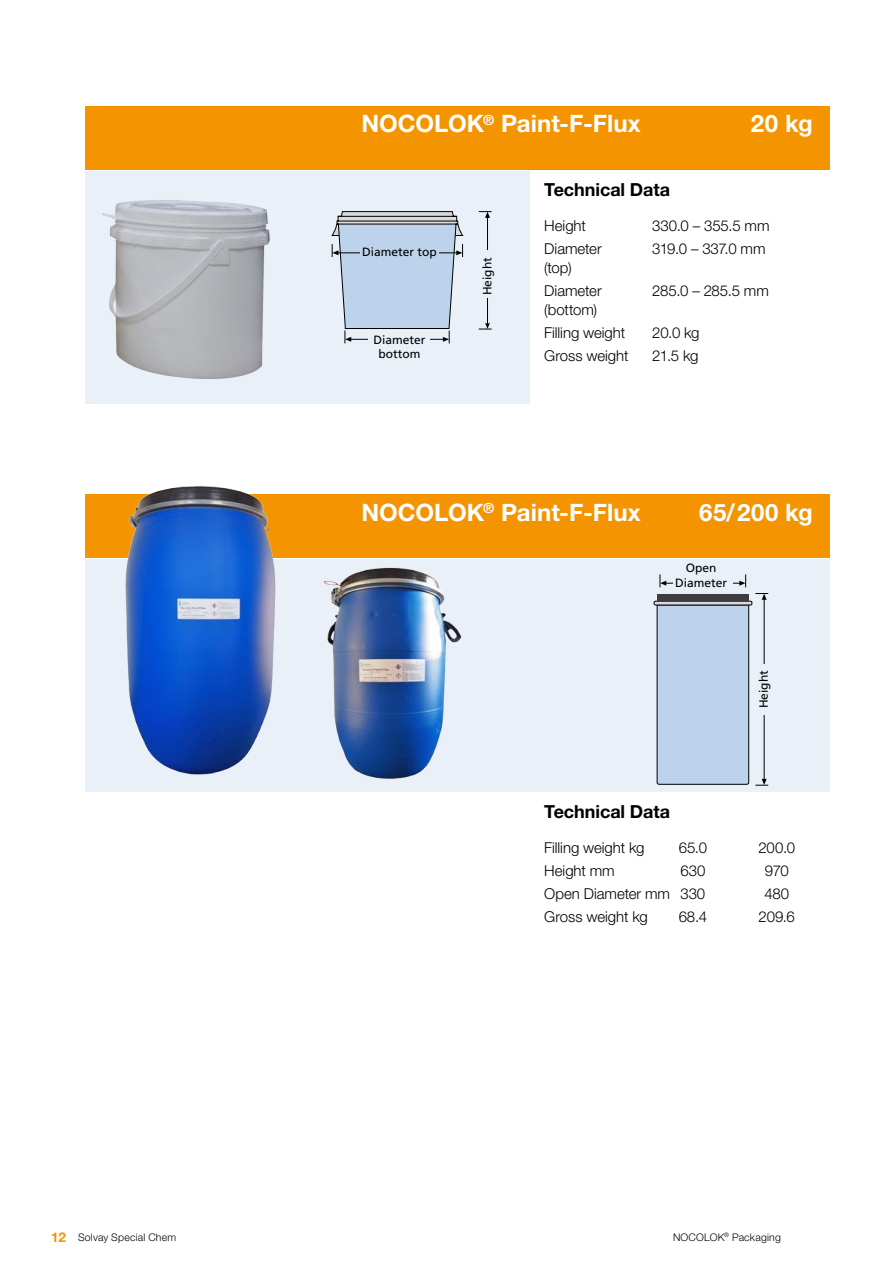
<style>
.page{position:relative;width:893px;height:1263px;background:#fff}
.page>*{position:absolute;margin:0;border:0;box-sizing:border-box;transform-origin:0 0}
.t1{font:700 24px "Helvetica Neue LT Std";color:#fff}
.t2{font:700 18px "Helvetica Neue LT Std";letter-spacing:-.005em;color:#000}
.t3{font:300 15px/23px "Helvetica Neue LT Std";letter-spacing:-.005em;color:#000}
.t4{font:700 13.5px "Helvetica Neue LT Std";color:#f39400}
.t5{font:12px/14.4px "Frutiger";color:#000;text-align:center}
.t6{font:300 10.5px "Helvetica Neue LT Std";letter-spacing:.02em;color:#000}
</style>
<div class="page">
<div style="left:85px;top:171px;width:445px;height:232px;background:#eaf0f8"></div>
<img style="left:85px;top:200px;width:202px;height:204px">
<hr style="left:487px;top:217px;width:1px;height:107px;background:#000">
<svg style="left:479px;top:211px;width:13px;height:7px"></svg>
<svg style="left:479px;top:323px;width:13px;height:7px"></svg>
<div style="left:481px;top:250px;width:13px;height:48px;background:#eaf0f8"></div>
<svg style="left:332px;top:211px;width:131px;height:132px"></svg>
<div style="left:360px;top:246px;width:79px;height:14px;background:#bdd2eb"></div>
<div style="left:85px;top:559px;width:744px;height:232px;background:#eaf0f8"></div>
<div style="left:656px;top:605px;width:93px;height:180px;background:#bdd2eb"></div>
<div style="left:654px;top:601px;width:98px;height:4px;border:1px solid #000"></div>
<hr style="left:663px;top:583px;width:80px;height:1px;background:#000">
<svg style="left:739px;top:574px;width:7px;height:13px"></svg>
<svg style="left:660px;top:574px;width:6px;height:13px"></svg>
<div style="left:673px;top:576px;width:59px;height:14px;background:#eaf0f8"></div>
<hr style="left:764px;top:599px;width:1px;height:180px;background:#000">
<svg style="left:755px;top:593px;width:13px;height:7px"></svg>
<svg style="left:755px;top:779px;width:13px;height:7px"></svg>
<div style="left:758px;top:664px;width:13px;height:50px;background:#eaf0f8"></div>
<div style="left:657px;top:595px;width:92px;height:6px;background:#3d3d3f"></div>
<div style="left:85px;top:106px;width:744px;height:64px;background:#f39400"></div>
<div style="left:85px;top:494px;width:744px;height:64px;background:#f39400"></div>
<img style="left:321px;top:567px;width:157px;height:225px">
<img style="left:85px;top:486px;width:236px;height:306px">
<h1 class="t1" style="left:361px;top:109px;width:281px">NOCOLOK<sup>®</sup> Paint-F-Flux</h1>
<h1 class="t1" style="left:751px;top:109px;width:63px">20 kg</h1>
<p class="t5" style="left:362px;top:245px;width:76px">Diameter top</p>
<p class="t5" style="left:373px;top:333px;width:54px">Diameter bottom</p>
<p class="t5" style="left:480px;top:295px;width:40px;rotate:-90deg">Height</p>
<p class="t2" style="left:544px;top:178px;width:127px">Technical Data</p>
<p class="t3" style="left:544px;top:214px;width:43px">Height</p>
<p class="t3" style="left:652px;top:214px;width:119px">330.0 – 355.5 mm</p>
<p class="t3" style="left:544px;top:237px;width:59px">Diameter</p>
<p class="t3" style="left:652px;top:237px;width:115px">319.0 – 337.0 mm</p>
<p class="t3" style="left:544px;top:256px;width:59px">(top)<br>Diameter</p>
<p class="t3" style="left:652px;top:279px;width:118px">285.0 – 285.5 mm</p>
<p class="t3" style="left:544px;top:298px;width:82px">(bottom)<br>Filling weight</p>
<p class="t3" style="left:652px;top:321px;width:49px">20.0 kg</p>
<p class="t3" style="left:544px;top:344px;width:86px">Gross weight</p>
<p class="t3" style="left:652px;top:344px;width:48px">21.5 kg</p>
<h1 class="t1" style="left:361px;top:497px;width:281px">NOCOLOK<sup>®</sup> Paint-F-Flux</h1>
<h1 class="t1" style="left:699px;top:497px;width:115px">65/200 kg</h1>
<p class="t5" style="left:675px;top:561px;width:54px">Open<br>Diameter</p>
<p class="t5" style="left:756px;top:708px;width:40px;rotate:-90deg">Height</p>
<p class="t2" style="left:544px;top:800px;width:127px">Technical Data</p>
<p class="t3" style="left:544px;top:836px;width:102px">Filling weight kg</p>
<p class="t3" style="left:679px;top:836px;width:30px">65.0</p>
<p class="t3" style="left:758px;top:836px;width:38px">200.0</p>
<p class="t3" style="left:544px;top:859px;width:72px">Height mm</p>
<p class="t3" style="left:680px;top:859px;width:26px">630</p>
<p class="t3" style="left:765px;top:859px;width:25px">970</p>
<p class="t3" style="left:544px;top:882px;width:163px">Open Diameter mm 330</p>
<p class="t3" style="left:764px;top:882px;width:26px">480</p>
<p class="t3" style="left:544px;top:905px;width:105px">Gross weight kg</p>
<p class="t3" style="left:679px;top:905px;width:30px">68.4</p>
<p class="t3" style="left:759px;top:905px;width:38px">209.6</p>
<p class="t4" style="left:51px;top:1228px;width:17px">12</p>
<p class="t6" style="left:673px;top:1230px;width:109px">NOCOLOK<sup>®</sup> Packaging</p>
<p class="t6" style="left:78px;top:1230px;width:100px">Solvay Special Chem</p>
</div>
